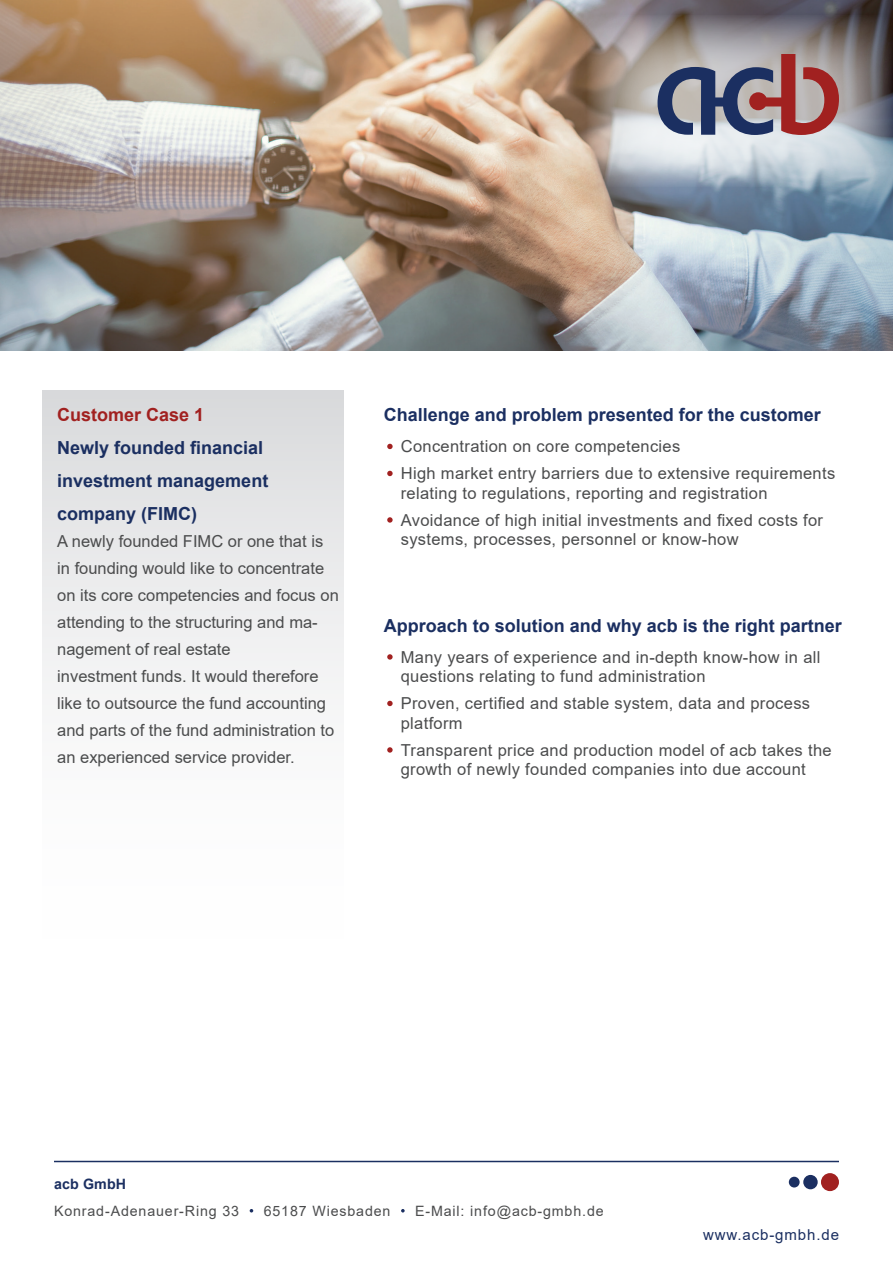
<style>
.page{position:relative;width:893px;height:1263px;background:#fff}
.page>*{position:absolute;margin:0;border:0;box-sizing:border-box;transform-origin:0 0}
.t1{font:700 18px "Arial";color:#1b2f61}
.t2{font:700 18px "Arial";color:#a12120}
.t3{font:16.5px/19.5px "Arial";letter-spacing:.02em;color:#4b4c4d}
.t4{font:16.5px/27px "Arial";color:#4b4c4d}
.t5{font:15px "Arial";letter-spacing:.06em;color:#1b2f61}
.t6{font:14.25px "Arial";letter-spacing:.06em;color:#4b4c4d}
.t7{font:700 14.25px "Arial";letter-spacing:.01em;color:#1b2f61}
</style>
<div class="page">
<div style="left:43px;top:390px;width:301px;height:561px;background:linear-gradient(to bottom,#dcdddf,#fff)"></div>
<img style="left:0;top:0;width:893px;height:350px">
<svg style="left:587px;top:15px;width:306px;height:172px;background:#a3a3a5"></svg>
<svg style="left:657px;top:54px;width:182px;height:81px;background:#8f7a86"></svg>
<hr style="left:54px;top:1161px;width:785px;height:1px;background:#1b2f61">
<div style="left:821px;top:1173px;width:18px;height:18px;background:#a12120;border-radius:50%"></div>
<div style="left:803px;top:1175px;width:15px;height:14px;background:#1b2f61;border-radius:50%"></div>
<div style="left:789px;top:1177px;width:11px;height:10px;background:#1b2f61;border-radius:50%"></div>
<svg style="left:387px;top:444px;width:6px;height:5px"></svg>
<svg style="left:387px;top:471px;width:6px;height:5px"></svg>
<svg style="left:387px;top:517px;width:6px;height:6px"></svg>
<svg style="left:387px;top:654px;width:6px;height:6px"></svg>
<svg style="left:387px;top:701px;width:6px;height:5px"></svg>
<svg style="left:387px;top:747px;width:6px;height:6px"></svg>
<svg style="left:401px;top:1209px;width:4px;height:3px"></svg>
<p class="t2" style="left:57px;top:402px;width:149px">Customer Case 1</p>
<p class="t1" style="left:57px;top:435px;width:208px">Newly founded financial</p>
<p class="t1" style="left:57px;top:468px;width:213px">investment management</p>
<p class="t1" style="left:57px;top:501px;width:142px">company (FIMC)</p>
<p class="t4" style="left:57px;top:528px;width:267px">A newly founded FIMC or one that is</p>
<p class="t4" style="left:57px;top:555px;width:283px">in founding would like to concentrate on its core competencies and focus on attending to the structuring and ma&shy;nagement of real estate</p>
<p class="t4" style="left:57px;top:663px;width:278px">investment funds. It would therefore like to outsource the fund accounting and parts of the fund administration to an experienced service provider.</p>
<p class="t1" style="left:384px;top:402px;width:439px">Challenge and problem presented for the customer</p>
<p class="t3" style="left:401px;top:436px;width:281px">Concentration on core competencies</p>
<p class="t3" style="left:401px;top:463px;width:436px">High market entry barriers due to extensive requirements relating to regulations, reporting and registration</p>
<p class="t3" style="left:401px;top:510px;width:424px">Avoidance of high initial investments and fixed costs for systems, processes, personnel or know-how</p>
<p class="t1" style="left:384px;top:613px;width:460px">Approach to solution and why acb is the right partner</p>
<p class="t3" style="left:401px;top:647px;width:421px">Many years of experience and in-depth know-how in all questions relating to fund administration</p>
<p class="t3" style="left:401px;top:693px;width:411px">Proven, certified and stable system, data and process</p>
<p class="t3" style="left:401px;top:713px;width:63px">platform</p>
<p class="t3" style="left:401px;top:740px;width:432px">Transparent price and production model of acb takes the</p>
<p class="t3" style="left:401px;top:759px;width:407px">growth of newly founded companies into due account</p>
<p class="t7" style="left:54px;top:1173px;width:74px">acb GmbH</p>
<p class="t6" style="left:54px;top:1201px;width:187px">Konrad-Adenauer-Ring 33</p>
<p class="t6" style="left:264px;top:1201px;width:128px">65187 Wiesbaden</p>
<p class="t6" style="left:415px;top:1201px;width:190px">E-Mail: info@acb-gmbh.de</p>
<p class="t5" style="left:703px;top:1224px;width:137px">www.acb-gmbh.de</p>
</div>
